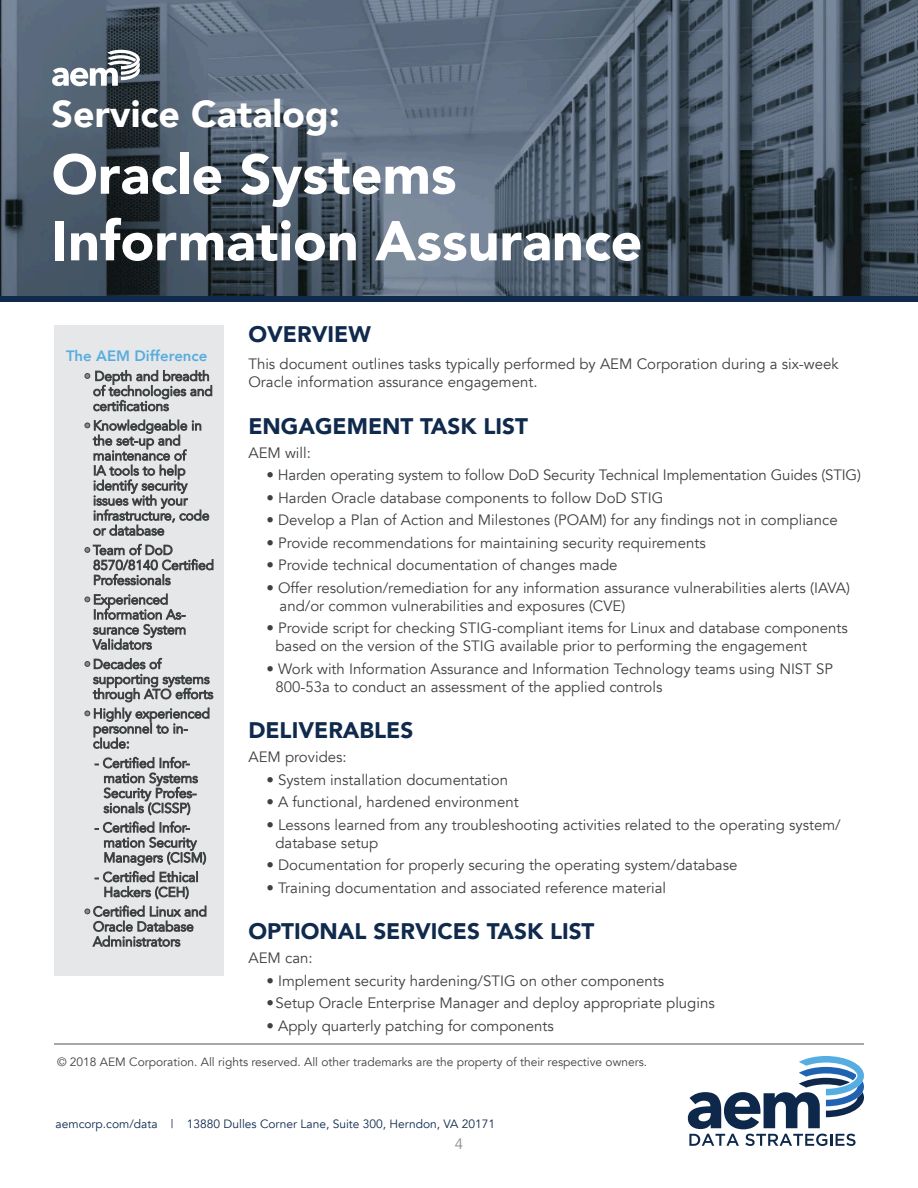
<style>
.page{position:relative;width:918px;height:1188px;background:#fff}
.page>*{position:absolute;margin:0;border:0;box-sizing:border-box;transform-origin:0 0}
.t1{font:900 55.5px/66.6px "Avenir";color:#fff}
.t2{font:900 37.5px "Avenir";color:#fff}
.t3{font:900 22.5px "Avenir";color:#102a4d}
.t4{font:15px/18px "Avenir";color:#3e4141}
.t5{font:800 15px "Avenir";color:#58acdf}
.t6{font:15px "Avenir";color:#8a8d8e}
.t7{font:12px "Avenir";color:#3e4141}
.t8{font:12px "Avenir";color:#102a4d}
</style>
<div class="page">
<img style="left:0;top:0;width:918px;height:299px">
<div style="left:1px;top:297px;width:917px;height:5px;background:#102a4d"></div>
<svg style="left:52px;top:50px;width:88px;height:36px"></svg>
<div style="left:54px;top:326px;width:169px;height:650px;background:#e6e7e8"></div>
<svg style="left:84px;top:370px;width:129px;height:42px"></svg>
<svg style="left:84px;top:419px;width:126px;height:117px"></svg>
<svg style="left:84px;top:544px;width:130px;height:42px"></svg>
<svg style="left:84px;top:593px;width:102px;height:57px"></svg>
<svg style="left:84px;top:658px;width:130px;height:91px"></svg>
<svg style="left:84px;top:757px;width:123px;height:190px"></svg>
<hr style="left:54px;top:1043px;width:810px;height:2px;background:#8a8d8e">
<svg style="left:688px;top:1056px;width:176px;height:90px"></svg>
<h2 class="t2" style="left:52px;top:82px;width:290px">Service Catalog:</h2>
<h1 class="t1" style="left:52px;top:140px;width:592px">Oracle Systems<br>Information Assurance</h1>
<p class="t5" style="left:66px;top:344px;width:143px">The AEM Difference</p>
<h3 class="t3" style="left:248px;top:315px;width:124px">OVERVIEW</h3>
<p class="t4" style="left:248px;top:355px;width:592px">This document outlines tasks typically performed by AEM Corporation during a six-week<br>Oracle information assurance engagement.</p>
<h3 class="t3" style="left:248px;top:407px;width:281px">ENGAGEMENT TASK LIST</h3>
<p class="t4" style="left:248px;top:444px;width:64px">AEM will:</p>
<p class="t4" style="left:266px;top:466px;width:596px">• Harden operating system to follow DoD Security Technical Implementation Guides (STIG)</p>
<p class="t4" style="left:266px;top:489px;width:399px">• Harden Oracle database components to follow DoD STIG</p>
<p class="t4" style="left:266px;top:511px;width:573px">• Develop a Plan of Action and Milestones (POAM) for any findings not in compliance</p>
<p class="t4" style="left:266px;top:534px;width:441px">• Provide recommendations for maintaining security requirements</p>
<p class="t4" style="left:266px;top:556px;width:353px">• Provide technical documentation of changes made</p>
<p class="t4" style="left:280px;top:579px;width:572px;text-indent:-13px">• Offer resolution/remediation for any information assurance vulnerabilities alerts (IAVA) and/or common vulnerabilities and exposures (CVE)</p>
<p class="t4" style="left:275px;top:619px;width:574px;text-indent:-9px">• Provide script for checking STIG-compliant items for Linux and database components based on the version of the STIG available prior to performing the engagement</p>
<p class="t4" style="left:275px;top:660px;width:559px;text-indent:-9px">• Work with Information Assurance and Information Technology teams using NIST SP<br>800-53a to conduct an assessment of the applied controls</p>
<h3 class="t3" style="left:248px;top:711px;width:167px">DELIVERABLES</h3>
<p class="t4" style="left:248px;top:748px;width:100px">AEM provides:</p>
<p class="t4" style="left:266px;top:771px;width:243px">• System installation documentation</p>
<p class="t4" style="left:266px;top:793px;width:254px">• A functional, hardened environment</p>
<p class="t4" style="left:275px;top:816px;width:567px;text-indent:-9px">• Lessons learned from any troubleshooting activities related to the operating system/ database setup</p>
<p class="t4" style="left:266px;top:856px;width:473px">• Documentation for properly securing the operating system/database</p>
<p class="t4" style="left:266px;top:879px;width:401px">• Training documentation and associated reference material</p>
<h3 class="t3" style="left:248px;top:912px;width:348px">OPTIONAL SERVICES TASK LIST</h3>
<p class="t4" style="left:248px;top:949px;width:66px">AEM can:</p>
<p class="t4" style="left:266px;top:972px;width:399px">• Implement security hardening/STIG on other components</p>
<p class="t4" style="left:266px;top:994px;width:450px">•Setup Oracle Enterprise Manager and deploy appropriate plugins</p>
<p class="t4" style="left:266px;top:1017px;width:289px">• Apply quarterly patching for components</p>
<p class="t7" style="left:57px;top:1055px;width:592px">© 2018 AEM Corporation. All rights reserved. All other trademarks are the property of their respective owners.</p>
<p class="t8" style="left:56px;top:1117px;width:441px">aemcorp.com/data | 13880 Dulles Corner Lane, Suite 300, Herndon, VA 20171</p>
<p class="t6" style="left:455px;top:1135px;width:10px">4</p>
</div>
